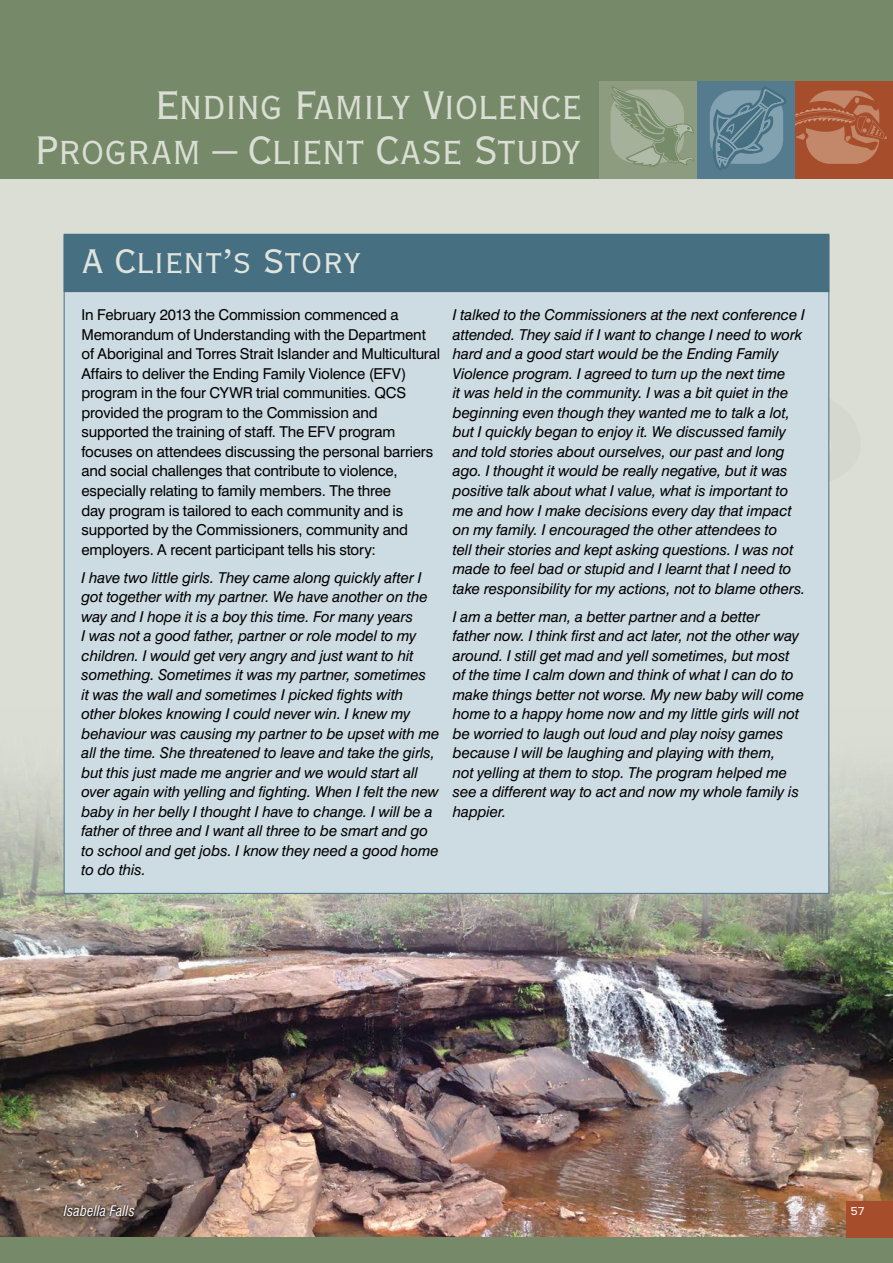
<style>
.page{position:relative;width:893px;height:1263px;background:#fff}
.page>*{position:absolute;margin:0;border:0;box-sizing:border-box;transform-origin:0 0}
.t1{font:52.5px/45px "Copperplate Twenty Nine BC";letter-spacing:-.035em;color:#daded4;text-align:right;scale:.95 1}
.t2{font:45px "Copperplate Twenty Nine BC";letter-spacing:-.02em;color:#e1e4dd}
.t3{font:italic 15px/19.5px "Swiss 721 BT";letter-spacing:-.005em;color:#000}
.t4{font:15px/19.5px "Swiss 721 BT";letter-spacing:-.015em;color:#000}
.t5{font:15px "Copperplate Twenty Nine BC";color:#fff}
.t6{font:italic condensed 14.25px "Swiss 721 BT";letter-spacing:.01em;color:#fff}
</style>
<div class="page">
<div style="left:0;top:0;width:893px;height:179px;background:#768968"></div>
<div style="left:0;top:179px;width:893px;height:1058px;background:#daded4"></div>
<div style="left:795px;top:81px;width:98px;height:98px;background:#a64d2c"></div>
<svg style="left:795px;top:91px;width:92px;height:73px"></svg>
<div style="left:600px;top:81px;width:97px;height:98px;background:#8d9c7f"></div>
<svg style="left:611px;top:86px;width:83px;height:81px"></svg>
<div style="left:697px;top:81px;width:98px;height:98px;background:#547b8e"></div>
<svg style="left:710px;top:87px;width:77px;height:83px"></svg>
<img style="left:0;top:708px;width:893px;height:529px">
<div style="left:64px;top:235px;width:765px;height:658px;background:#cddbe3"></div>
<div style="left:64px;top:234px;width:765px;height:58px;background:#467082"></div>
<svg style="left:62px;top:1204px;width:74px;height:14px"></svg>
<div style="left:0;top:1237px;width:893px;height:26px;background:#768968"></div>
<div style="left:846px;top:1201px;width:47px;height:36px;background:#a64d2c"></div>
<h1 class="t1" style="left:35px;top:83px;width:578px">Ending Family Violence<br>Program – Client Case Study</h1>
<h2 class="t2" style="left:82px;top:239px;width:282px">A Client’s Story</h2>
<p class="t4" style="left:82px;top:305px;width:360px">In February 2013 the Commission commenced a Memorandum of Understanding with the Department of Aboriginal and Torres Strait Islander and Multicultural Affairs to deliver the Ending Family Violence (EFV) program in the four CYWR trial communities. QCS provided the program to the Commission and supported the training of staff. The EFV program focuses on attendees discussing the personal barriers and social challenges that contribute to violence, especially relating to family members. The three<br>day program is tailored to each community and is supported by the Commissioners, community and employers. A recent participant tells his story:</p>
<p class="t3" style="left:82px;top:567px;width:359px">I have two little girls. They came along quickly after I got together with my partner. We have another on the way and I hope it is a boy this time. For many years<br>I was not a good father, partner or role model to my children. I would get very angry and just want to hit something. Sometimes it was my partner, sometimes<br>it was the wall and sometimes I picked fights with other blokes knowing I could never win. I knew my behaviour was causing my partner to be upset with me all the time. She threatened to leave and take the girls, but this just made me angrier and we would start all over again with yelling and fighting. When I felt the new baby in her belly I thought I have to change. I will be a father of three and I want all three to be smart and go to school and get jobs. I know they need a good home to do this.</p>
<p class="t3" style="left:453px;top:305px;width:354px">I talked to the Commissioners at the next conference I attended. They said if I want to change I need to work hard and a good start would be the Ending Family Violence program. I agreed to turn up the next time<br>it was held in the community. I was a bit quiet in the beginning even though they wanted me to talk a lot, but I quickly began to enjoy it. We discussed family and told stories about ourselves, our past and long ago. I thought it would be really negative, but it was positive talk about what I value, what is important to me and how I make decisions every day that impact on my family. I encouraged the other attendees to<br>tell their stories and kept asking questions. I was not made to feel bad or stupid and I learnt that I need to take responsibility for my actions, not to blame others.</p>
<p class="t3" style="left:453px;top:606px;width:353px">I am a better man, a better partner and a better<br>father now. I think first and act later, not the other way around. I still get mad and yell sometimes, but most of the time I calm down and think of what I can do to make things better not worse. My new baby will come home to a happy home now and my little girls will not be worried to laugh out loud and play noisy games because I will be laughing and playing with them,<br>not yelling at them to stop. The program helped me see a different way to act and now my whole family is happier.</p>
<p class="t6" style="left:64px;top:1202px;width:73px">Isabella Falls</p>
<p class="t5" style="left:850px;top:1203px;width:16px">57</p>
</div>
